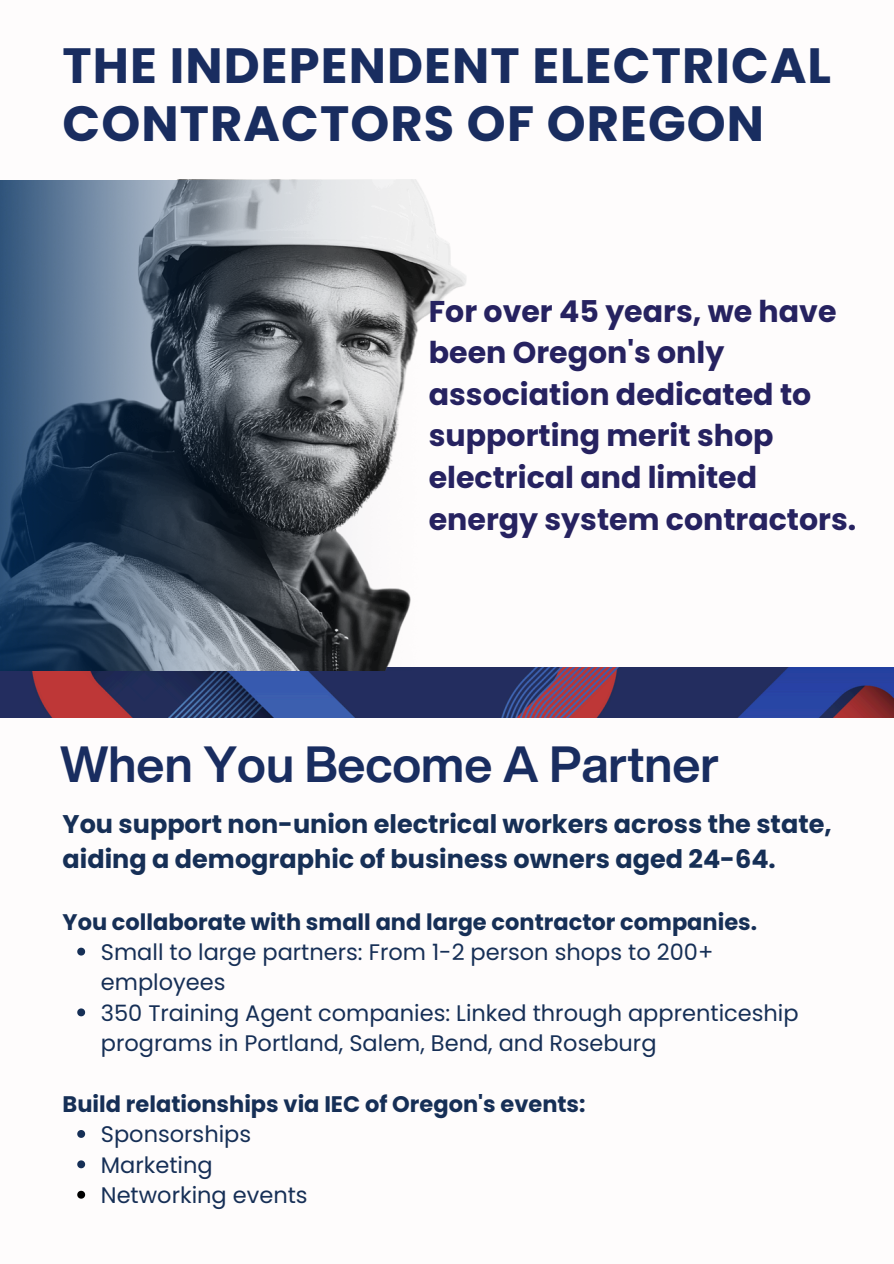
<style>
.page{position:relative;width:894px;height:1264px;background:#fff}
.page>*{position:absolute;margin:0;border:0;box-sizing:border-box;transform-origin:0 0}
.t1{font:700 49.5px/58.5px "Poppins";letter-spacing:.02em;color:#192d60}
.t2{font:700 49.5px "Helvetica Now Display";color:#192d60}
.t3{font:700 30px/41.7px "Poppins";color:#262260}
.t4{font:700 25.5px/34.8px "Poppins";color:#162f56}
.t5{font:22.5px/30.3px "Poppins";color:#162f56}
.t6{font:700 22.5px "Poppins";color:#162f56}
</style>
<div class="page">
<img style="left:0;top:667px;width:893px;height:50px">
<img style="left:0;top:180px;width:838px;height:490px">
<img style="left:0;top:181px;width:446px;height:489px">
<svg style="left:77px;top:947px;width:8px;height:8px"></svg>
<svg style="left:77px;top:1008px;width:8px;height:8px"></svg>
<svg style="left:77px;top:1130px;width:8px;height:7px"></svg>
<svg style="left:77px;top:1160px;width:8px;height:8px"></svg>
<svg style="left:77px;top:1190px;width:8px;height:8px"></svg>
<p class="t1" style="left:63px;top:36px;width:769px">THE INDEPENDENT ELECTRICAL<br>CONTRACTORS OF OREGON</p>
<p class="t3" style="left:428px;top:290px;width:429px">For over 45 years, we have been Oregon's only association dedicated to supporting merit shop electrical and limited energy system contractors.</p>
<p class="t2" style="left:60px;top:727px;width:660px">When You Become A Partner</p>
<p class="t4" style="left:63px;top:806px;width:770px">You support non-union electrical workers across the state, aiding a demographic of business owners aged 24-64.</p>
<p class="t6" style="left:63px;top:906px;width:695px">You collaborate with small and large contractor companies.</p>
<h2 class="t5" style="left:101px;top:937px;width:614px">Small to large partners: From 1-2 person shops to 200+ employees</h2>
<p class="t5" style="left:101px;top:997px;width:699px">350 Training Agent companies: Linked through apprenticeship programs in Portland, Salem, Bend, and Roseburg</p>
<p class="t6" style="left:63px;top:1088px;width:524px">Build relationships via IEC of Oregon's events:</p>
<p class="t5" style="left:101px;top:1119px;width:152px">Sponsorships</p>
<p class="t5" style="left:101px;top:1149px;width:113px">Marketing</p>
<p class="t5" style="left:101px;top:1180px;width:208px">Networking events</p>
</div>
